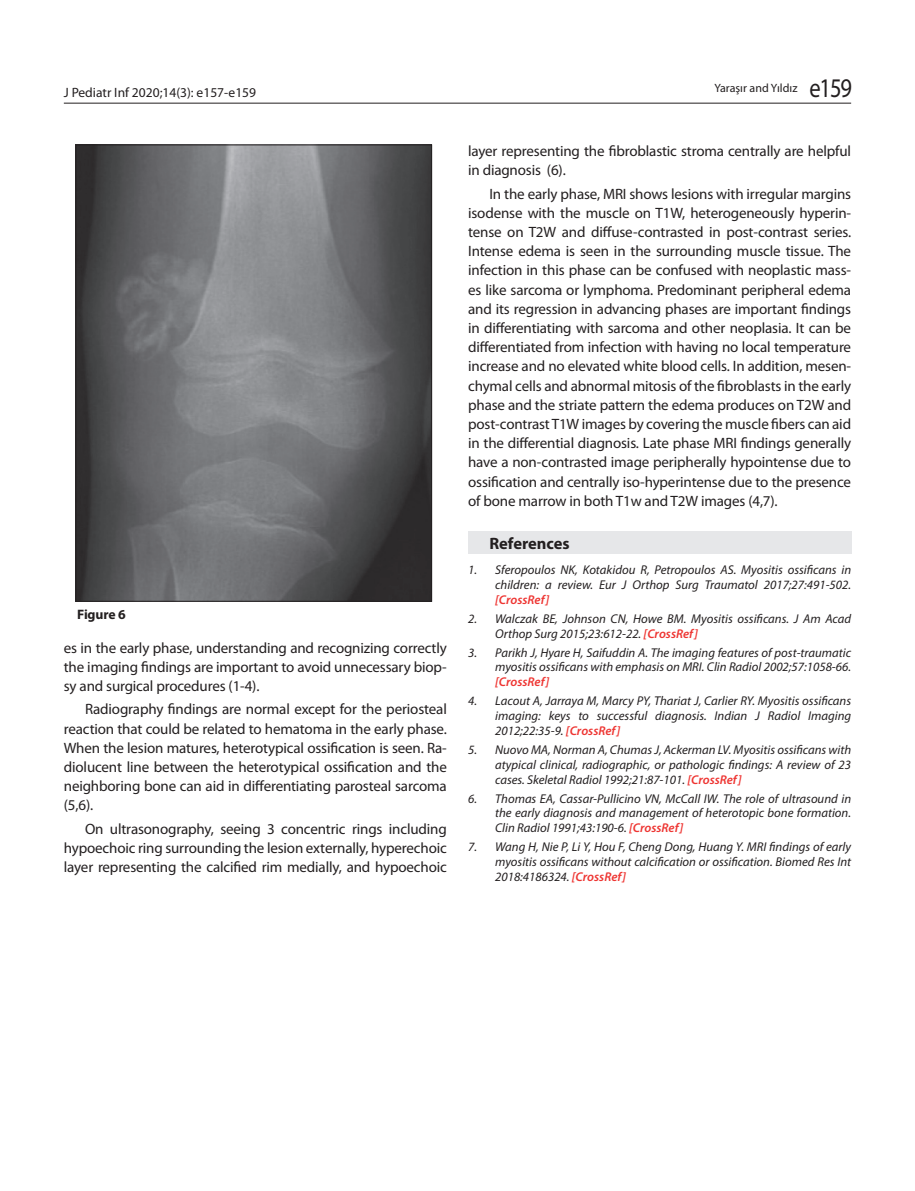
<style>
.page{position:relative;width:915px;height:1191px;background:#fff}
.page>*{position:absolute;margin:0;border:0;box-sizing:border-box;transform-origin:0 0}
.t1{font:27px "Myriad Pro";color:#231f20;scale:.83 1}
.t2{font:700 16.5px "Myriad Pro";color:#231f20}
.t3{font:15px/19.2px "Myriad Pro";letter-spacing:-.01em;color:#231f20;text-align:justify}
.t4{font:700 13.65px "Myriad Pro";letter-spacing:-.01em;color:#231f20}
.t5{font:13.5px "Myriad Pro";color:#231f20}
.t6{font:italic 12.75px/14.9px "Myriad Pro";color:#231f20;text-align:justify}
.t7{font:italic 600 12.75px "Myriad Pro";color:#ee3532}
.t8{font:12px "Myriad Pro";color:#231f20}
.s1{font-weight:600;color:#ee3532}
</style>
<div class="page">
<hr style="left:64px;top:103px;width:786px;height:1px;background:#231f20">
<div style="left:468px;top:532px;width:382px;height:22px;background:#e6e7e9"></div>
<img style="left:78px;top:147px;width:352px;height:452px">
<p class="t5" style="left:64px;top:85px;width:194px">J Pediatr Inf 2020;14(3): e157-e159</p>
<p class="t8" style="left:714px;top:81px;width:85px">Yaraşır and Yıldız</p>
<h1 class="t1" style="left:809px;top:73px;width:53px">e159</h1>
<p class="t4" style="left:77px;top:606px;width:50px">Figure 6</p>
<p class="t3" style="left:64px;top:638px;width:384px">es in the early phase, understanding and recognizing correctly the imaging findings are important to avoid unnecessary biop&shy;sy and surgical procedures (1-4).</p>
<p class="t3" style="left:64px;top:700px;width:384px;text-indent:21px">Radiography findings are normal except for the periosteal reaction that could be related to hematoma in the early phase.<br>When the lesion matures, heterotypical ossification is seen. Ra&shy;diolucent line between the heterotypical ossification and the neighboring bone can aid in differentiating parosteal sarcoma (5,6).</p>
<p class="t3" style="left:64px;top:819px;width:384px;text-indent:21px">On ultrasonography, seeing 3 concentric rings including hypoechoic ring surrounding the lesion externally, hyperechoic layer representing the calcified rim medially, and hypoechoic</p>
<p class="t3" style="left:468px;top:141px;width:384px">layer representing the fibroblastic stroma centrally are helpful in diagnosis (6).</p>
<p class="t3" style="left:468px;top:184px;width:384px;text-indent:21px">In the early phase, MRI shows lesions with irregular margins isodense with the muscle on T1W, heterogeneously hyperin&shy;tense on T2W and diffuse-contrasted in post-contrast series.<br>Intense edema is seen in the surrounding muscle tissue. The infection in this phase can be confused with neoplastic mass&shy;es like sarcoma or lymphoma. Predominant peripheral edema and its regression in advancing phases are important findings in differentiating with sarcoma and other neoplasia. It can be differentiated from infection with having no local temperature increase and no elevated white blood cells. In addition, mesen&shy;chymal cells and abnormal mitosis of the fibroblasts in the early phase and the striate pattern the edema produces on T2W and post-contrast T1W images by covering the muscle fibers can aid in the differential diagnosis. Late phase MRI findings generally have a non-contrasted image peripherally hypointense due to ossification and centrally iso-hyperintense due to the presence of bone marrow in both T1w and T2W images (4,7).</p>
<p class="t2" style="left:489px;top:534px;width:82px">References</p>
<p class="t6" style="left:468px;top:563px;width:384px;text-align:right">1. Sferopoulos NK, Kotakidou R, Petropoulos AS. Myositis ossificans in children: a review. Eur J Orthop Surg Traumatol 2017;27:491-502.</p>
<p class="t7" style="left:495px;top:592px;width:56px">[CrossRef]</p>
<p class="t6" style="left:495px;top:611px;width:357px;text-indent:-27px">2. Walczak BE, Johnson CN, Howe BM. Myositis ossificans. J Am Acad<br>Orthop Surg 2015;23:612-22. <span class="s1">[CrossRef]</span></p>
<p class="t6" style="left:468px;top:645px;width:384px;text-align:right">3. Parikh J, Hyare H, Saifuddin A. The imaging features of post-traumatic myositis ossificans with emphasis on MRI. Clin Radiol 2002;57:1058-66.</p>
<p class="t7" style="left:495px;top:675px;width:56px">[CrossRef]</p>
<p class="t6" style="left:495px;top:694px;width:357px;text-indent:-27px">4. Lacout A, Jarraya M, Marcy PY, Thariat J, Carlier RY. Myositis ossificans imaging: keys to successful diagnosis. Indian J Radiol Imaging 2012;22:35-9. <span class="s1">[CrossRef]</span></p>
<p class="t6" style="left:495px;top:742px;width:357px;text-indent:-27px">5. Nuovo MA, Norman A, Chumas J, Ackerman LV. Myositis ossificans with atypical clinical, radiographic, or pathologic findings: A review of 23 cases. Skeletal Radiol 1992;21:87-101. <span class="s1">[CrossRef]</span></p>
<p class="t6" style="left:495px;top:791px;width:357px;text-indent:-27px">6. Thomas EA, Cassar-Pullicino VN, McCall IW. The role of ultrasound in the early diagnosis and management of heterotopic bone formation.<br>Clin Radiol 1991;43:190-6. <span class="s1">[CrossRef]</span></p>
<p class="t6" style="left:495px;top:840px;width:357px;text-indent:-27px">7. Wang H, Nie P, Li Y, Hou F, Cheng Dong, Huang Y. MRI findings of early myositis ossificans without calcification or ossification. Biomed Res Int 2018:4186324. <span class="s1">[CrossRef]</span></p>
</div>
